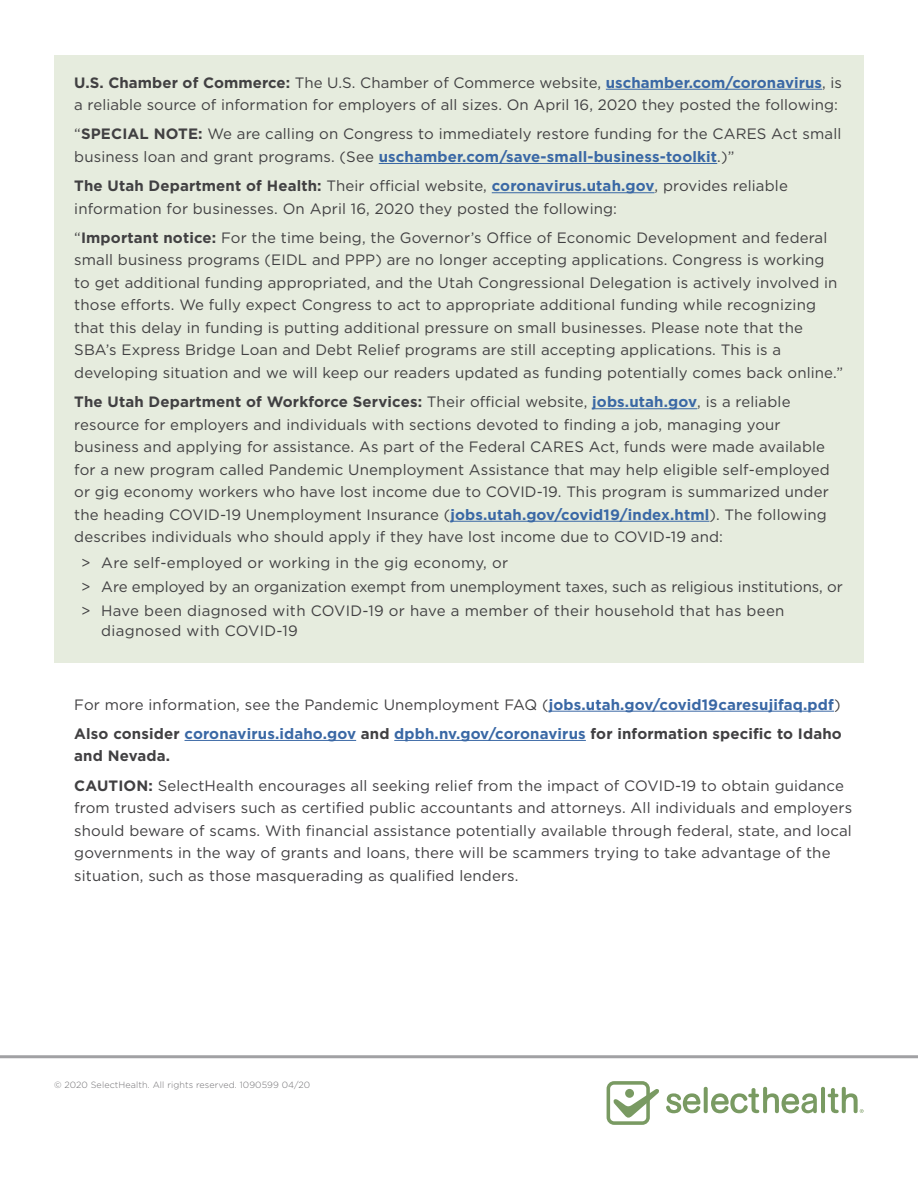
<style>
.page{position:relative;width:918px;height:1188px;background:#fff}
.page>*{position:absolute;margin:0;border:0;box-sizing:border-box;transform-origin:0 0}
.t1{font:15px/22.5px "Gotham";letter-spacing:.01em;color:#414042}
.t2{font:700 15px/29.2px "Gotham";letter-spacing:.01em;color:#3a68a5}
.t3{font:300 9px "Gotham";letter-spacing:.01em;color:#717073}
.s1{font-weight:700}
.s2{font-weight:700;color:#3a68a5}
.s3{font-weight:400;color:#414042}
.s4{color:#414042}
</style>
<div class="page">
<svg style="left:607px;top:1081px;width:93px;height:44px"></svg>
<svg style="left:704px;top:1087px;width:4px;height:26px"></svg>
<hr style="left:821px;top:1087px;width:4px;height:26px;background:#799a62;border-radius:2px">
<svg style="left:711px;top:1087px;width:106px;height:26px"></svg>
<svg style="left:828px;top:1087px;width:36px;height:26px"></svg>
<hr style="left:0;top:1055px;width:918px;height:3px;background:#a1a1a4">
<div style="left:54px;top:56px;width:810px;height:607px;background:#e6ecde"></div>
<hr style="left:606px;top:89px;width:216px;height:1px;background:#3a68a5">
<hr style="left:379px;top:163px;width:338px;height:1px;background:#3a68a5">
<hr style="left:492px;top:192px;width:163px;height:1px;background:#3a68a5">
<hr style="left:592px;top:408px;width:105px;height:1px;background:#3a68a5">
<hr style="left:450px;top:521px;width:259px;height:1px;background:#3a68a5">
<hr style="left:549px;top:711px;width:285px;height:1px;background:#3a68a5">
<hr style="left:185px;top:740px;width:171px;height:1px;background:#3a68a5">
<hr style="left:394px;top:740px;width:192px;height:1px;background:#3a68a5">
<p class="t1" style="left:74px;top:71px;width:769px"><span class="s1">U.S. Chamber of Commerce:</span> The U.S. Chamber of Commerce website, <span class="s2">uschamber.com/coronavirus</span>, is a reliable source of information for employers of all sizes. On April 16, 2020 they posted the following:</p>
<p class="t1" style="left:74px;top:123px;width:769px">“<span class="s1">SPECIAL NOTE:</span> We are calling on Congress to immediately restore funding for the CARES Act small business loan and grant programs. (See <span class="s2">uschamber.com/save-small-business-toolkit</span>.)”</p>
<p class="t1" style="left:74px;top:174px;width:715px"><span class="s1">The Utah Department of Health:</span> Their official website, <span class="s2">coronavirus.utah.gov</span>, provides reliable information for businesses. On April 16, 2020 they posted the following:</p>
<p class="t1" style="left:74px;top:226px;width:770px">“<span class="s1">Important notice:</span> For the time being, the Governor’s Office of Economic Development and federal small business programs (EIDL and PPP) are no longer accepting applications. Congress is working to get additional funding appropriated, and the Utah Congressional Delegation is actively involved in those efforts. We fully expect Congress to act to appropriate additional funding while recognizing that this delay in funding is putting additional pressure on small businesses. Please note that the SBA’s Express Bridge Loan and Debt Relief programs are still accepting applications. This is a developing situation and we will keep our readers updated as funding potentially comes back online.”</p>
<p class="t1" style="left:74px;top:390px;width:757px"><span class="s1">The Utah Department of Workforce Services:</span> Their official website, <span class="s2">jobs.utah.gov</span>, is a reliable resource for employers and individuals with sections devoted to finding a job, managing your business and applying for assistance. As part of the Federal CARES Act, funds were made available for a new program called Pandemic Unemployment Assistance that may help eligible self-employed or gig economy workers who have lost income due to COVID-19. This program is summarized under the heading COVID-19 Unemployment Insurance (<span class="s2">jobs.utah.gov/covid19/index.html</span>). The following describes individuals who should apply if they have lost income due to COVID-19 and:</p>
<p class="t1" style="left:81px;top:551px;width:764px;line-height:23.9px">&gt; Are self-employed or working in the gig economy, or<br>&gt; Are employed by an organization exempt from unemployment taxes, such as religious institutions, or &gt; Have been diagnosed with COVID-19 or have a member of their household that has been</p>
<p class="t1" style="left:101px;top:619px;width:198px">diagnosed with COVID-19</p>
<p class="t2" style="left:74px;top:690px;width:769px"><span class="s3">For more information, see the Pandemic Unemployment FAQ (</span>jobs.utah.gov/covid19caresujifaq.pdf<span class="s3">)<br></span><span class="s4">Also consider</span> coronavirus.idaho.gov <span class="s4">and</span> dpbh.nv.gov/coronavirus <span class="s4">for information specific to Idaho</span></p>
<p class="t1" style="left:74px;top:741px;width:771px;line-height:29.2px"><span class="s1">and Nevada.<br>CAUTION:</span> SelectHealth encourages all seeking relief from the impact of COVID-19 to obtain guidance</p>
<p class="t1" style="left:74px;top:796px;width:779px">from trusted advisers such as certified public accountants and attorneys. All individuals and employers should beware of scams. With financial assistance potentially available through federal, state, and local governments in the way of grants and loans, there will be scammers trying to take advantage of the situation, such as those masquerading as qualified lenders.</p>
<p class="t3" style="left:54px;top:1079px;width:258px">© 2020 SelectHealth. All rights reserved. 1090599 04/20</p>
</div>
